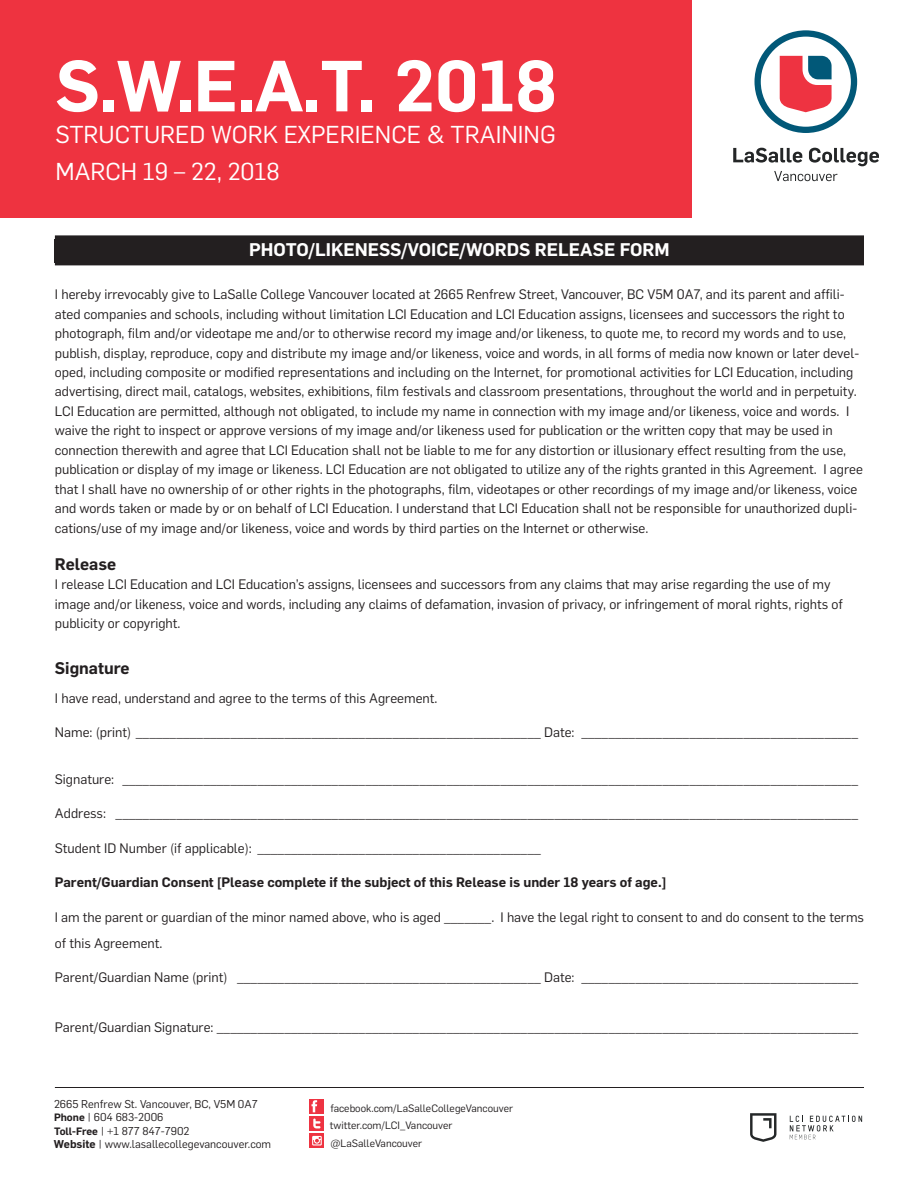
<style>
.page{position:relative;width:918px;height:1188px;background:#fff}
.page>*{position:absolute;margin:0;border:0;box-sizing:border-box;transform-origin:0 0}
.t1{font:600 70.8px "Flama";color:#fff}
.t2{font:24px/37.5px "Flama";color:#fff}
.t3{font:600 18px "Flama";color:#fff}
.t4{font:600 16.5px "Flama";color:#231f20}
.t5{font:13.5px/19.5px "Flama";color:#231f20}
.t6{font:600 13.5px "Flama";color:#231f20}
.t7{font:11.1px/13.4px "Flama";color:#231f20}
.t8{font:10.5px/17.2px "Flama";color:#231f20}
.s1{font-weight:600;font-size:10.5px}
.s2{font-weight:600}
</style>
<div class="page">
<hr style="left:55px;top:1087px;width:809px;height:1px;background:#231f20">
<svg style="left:755px;top:30px;width:102px;height:103px"></svg>
<svg style="left:733px;top:148px;width:146px;height:33px"></svg>
<div style="left:0;top:0;width:691px;height:218px;background:#ee3340"></div>
<svg style="left:750px;top:1113px;width:26px;height:29px"></svg>
<svg style="left:790px;top:1116px;width:72px;height:23px"></svg>
<div style="left:310px;top:1099px;width:14px;height:15px;background:#ee3342"></div>
<svg style="left:312px;top:1100px;width:5px;height:12px"></svg>
<div style="left:310px;top:1116px;width:14px;height:15px;background:#ee3342"></div>
<svg style="left:313px;top:1119px;width:8px;height:9px"></svg>
<div style="left:310px;top:1133px;width:14px;height:15px;background:#ee3340"></div>
<svg style="left:312px;top:1136px;width:10px;height:10px"></svg>
<div style="left:55px;top:235px;width:809px;height:30px;background:#231f20"></div>
<h1 class="t1" style="left:55px;top:35px;width:503px">S.W.E.A.T. 2018</h1>
<h2 class="t2" style="left:55px;top:114px;width:502px">STRUCTURED WORK EXPERIENCE &amp; TRAINING<br>MARCH 19 – 22, 2018</h2>
<h3 class="t3" style="left:249px;top:237px;width:422px">PHOTO/LIKENESS/VOICE/WORDS RELEASE FORM</h3>
<p class="t5" style="left:55px;top:284px;width:810px">I hereby irrevocably give to LaSalle College Vancouver located at 2665 Renfrew Street, Vancouver, BC V5M 0A7, and its parent and affili&shy;ated companies and schools, including without limitation LCI Education and LCI Education assigns, licensees and successors the right to photograph, film and/or videotape me and/or to otherwise record my image and/or likeness, to quote me, to record my words and to use, publish, display, reproduce, copy and distribute my image and/or likeness, voice and words, in all forms of media now known or later devel&shy;oped, including composite or modified representations and including on the Internet, for promotional activities for LCI Education, including advertising, direct mail, catalogs, websites, exhibitions, film festivals and classroom presentations, throughout the world and in perpetuity.<br>LCI Education are permitted, although not obligated, to include my name in connection with my image and/or likeness, voice and words. I waive the right to inspect or approve versions of my image and/or likeness used for publication or the written copy that may be used in connection therewith and agree that LCI Education shall not be liable to me for any distortion or illusionary effect resulting from the use, publication or display of my image or likeness. LCI Education are not obligated to utilize any of the rights granted in this Agreement. I agree that I shall have no ownership of or other rights in the photographs, film, videotapes or other recordings of my image and/or likeness, voice and words taken or made by or on behalf of LCI Education. I understand that LCI Education shall not be responsible for unauthorized dupli&shy;cations/use of my image and/or likeness, voice and words by third parties on the Internet or otherwise.</p>
<p class="t4" style="left:55px;top:552px;width:63px">Release</p>
<p class="t5" style="left:55px;top:574px;width:790px">I release LCI Education and LCI Education’s assigns, licensees and successors from any claims that may arise regarding the use of my image and/or likeness, voice and words, including any claims of defamation, invasion of privacy, or infringement of moral rights, rights of publicity or copyright.</p>
<p class="t4" style="left:55px;top:657px;width:76px">Signature</p>
<p class="t5" style="left:55px;top:688px;width:384px">I have read, understand and agree to the terms of this Agreement.</p>
<p class="t5" style="left:55px;top:722px;width:805px">Name: (print) ____________________________________________________________ Date: _________________________________________</p>
<p class="t5" style="left:55px;top:769px;width:805px">Signature: _____________________________________________________________________________________________________________</p>
<p class="t5" style="left:55px;top:803px;width:805px">Address: ______________________________________________________________________________________________________________</p>
<p class="t5" style="left:55px;top:838px;width:488px">Student ID Number (if applicable): __________________________________________</p>
<p class="t6" style="left:55px;top:873px;width:613px">Parent/Guardian Consent [Please complete if the subject of this Release is under 18 years of age.]</p>
<p class="t5" style="left:55px;top:904px;width:811px;line-height:25.5px">I am the parent or guardian of the minor named above, who is aged _______. I have the legal right to consent to and do consent to the terms of this Agreement.</p>
<p class="t5" style="left:55px;top:967px;width:805px">Parent/Guardian Name (print) _____________________________________________ Date: _________________________________________</p>
<p class="t5" style="left:55px;top:1016px;width:805px">Parent/Guardian Signature: _______________________________________________________________________________________________</p>
<p class="t7" style="left:54px;top:1097px;width:219px">2665 Renfrew St. Vancouver, BC, V5M 0A7<br><span class="s1">Phone</span> | 604 683-2006<br><span class="s1">Toll-Free</span> | +1 877 847-7902<br><span class="s2">Website</span> | www.lasallecollegevancouver.com</p>
<p class="t8" style="left:330px;top:1099px;width:185px">facebook.com/LaSalleCollegeVancouver twitter.com/LCI_Vancouver @LaSalleVancouver</p>
</div>
